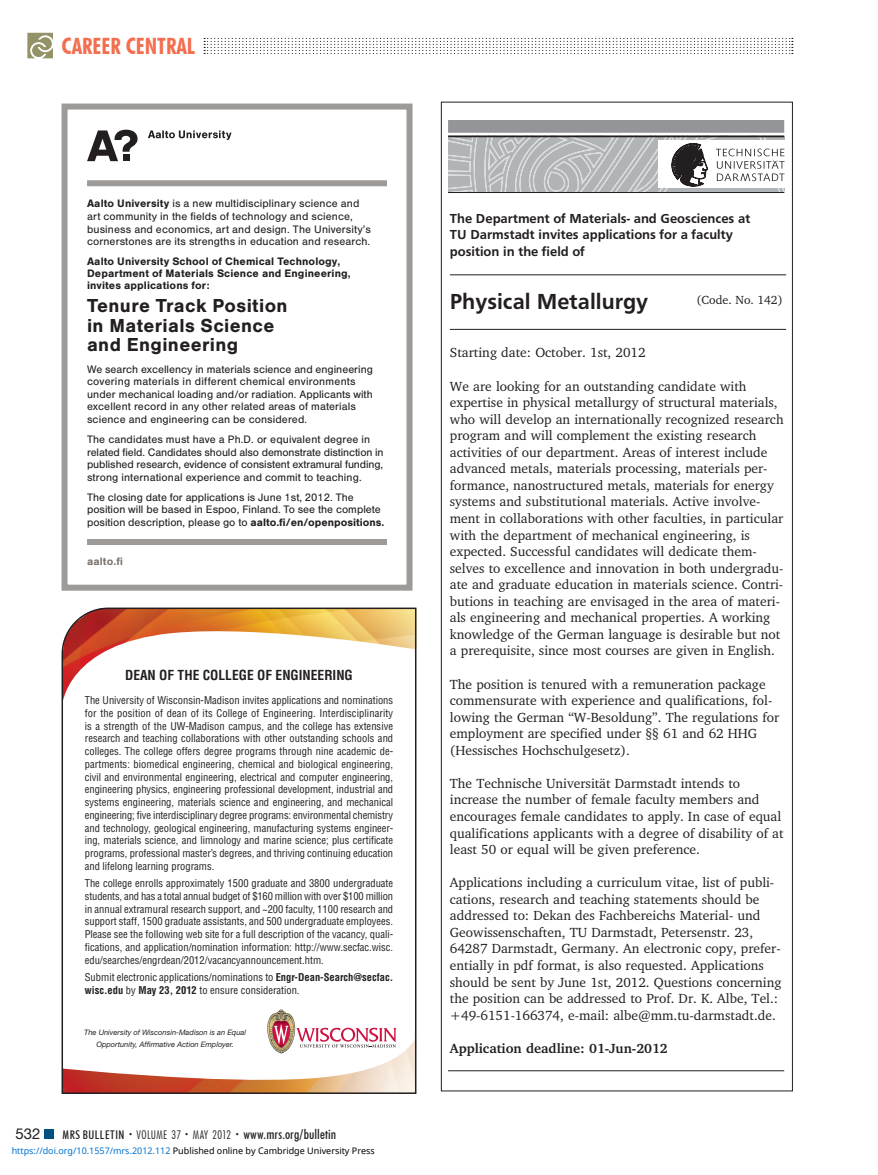
<style>
.page{position:relative;width:878px;height:1175px;background:#fff}
.page>*{position:absolute;margin:0;border:0;box-sizing:border-box;transform-origin:0 0}
.t1{font:500 22.5px "Front Page";color:#231f20}
.t2{font:700 condensed 22.5px "Futura BT";color:#f36e4f}
.t3{font:700 19.5px/19.5px "Nimbus San T";letter-spacing:.02em;color:#231f20}
.t4{font:15px "Helvetica Neue LT Std";color:#231f20}
.t5{font:13.5px/16.5px "Charter BT";color:#231f20}
.t6{font:500 13.5px/16.5px "Front Page";color:#231f20}
.t7{font:500 condensed 13.5px "Futura BT";letter-spacing:.01em;color:#231f20}
.t8{font:700 13.5px "Charter BT";color:#231f20}
.t9{font:700 condensed 13.5px "Helvetica LT Std";color:#231f20}
.t10{font:12px "Charter BT";color:#231f20}
.t11{font:11.25px/12.6px "Nimbus San T";letter-spacing:.01em;color:#231f20}
.t12{font:11.25px/12.6px "Nimbus San T";letter-spacing:-.01em;color:#231f20}
.t13{font:700 11.25px/12px "Nimbus San T";letter-spacing:.01em;color:#231f20}
.t14{font:700 11.25px "Nimbus San T";letter-spacing:.01em;color:#7b736d}
.t15{font:condensed 10.5px/12.8px "Helvetica LT Std";color:#231f20;text-align:justify}
.t16{font:9px "Noto Sans";color:#000}
.t17{font:italic 7.5px/12px "Helvetica Neue LT Std";color:#231f20;text-align:center}
.s1{font-weight:700}
.s2{font-size:12px}
.s3{font-weight:300;font-size:7.5px}
.s4{font-weight:300;font-size:12px}
.s5{color:#0172cf}
</style>
<div class="page">
<div style="left:45px;top:1130px;width:9px;height:8px;background:#005080"></div>
<svg style="left:204px;top:38px;width:588px;height:16px"></svg>
<svg style="left:27px;top:33px;width:26px;height:25px"></svg>
<svg style="left:61px;top:607px;width:356px;height:487px"></svg>
<svg style="left:148px;top:130px;width:83px;height:10px"></svg>
<svg style="left:87px;top:130px;width:50px;height:31px"></svg>
<div style="left:122px;top:154px;width:7px;height:7px;background:#231f20"></div>
<div style="left:62px;top:104px;width:350px;height:486px;border:6px solid #9d9a97"></div>
<div style="left:87px;top:539px;width:300px;height:6px;background:#9d9a97"></div>
<div style="left:87px;top:180px;width:300px;height:6px;background:#9d9a97"></div>
<hr style="left:450px;top:274px;width:336px;height:1px;background:#231f20">
<hr style="left:450px;top:329px;width:336px;height:1px;background:#231f20">
<div style="left:448px;top:120px;width:336px;height:13px;background:#939598"></div>
<hr style="left:448px;top:135px;width:336px;height:2px;background:#231f20">
<svg style="left:448px;top:136px;width:336px;height:140px"></svg>
<hr style="left:448px;top:1070px;width:336px;height:1px;background:#231f20">
<p class="t2" style="left:62px;top:32px;width:135px">CAREER CENTRAL</p>
<p class="t11" style="left:87px;top:198px;width:285px"><span class="s1">Aalto University</span> is a new multidisciplinary science and art community in the fields of technology and science, business and economics, art and design. The University’s cornerstones are its strengths in education and research.</p>
<p class="t13" style="left:87px;top:255px;width:265px">Aalto University School of Chemical Technology,<br>Department of Materials Science and Engineering, invites applications for:</p>
<p class="t3" style="left:87px;top:297px;width:202px">Tenure Track Position in Materials Science and Engineering</p>
<p class="t11" style="left:87px;top:363px;width:287px">We search excellency in materials science and engineering covering materials in different chemical environments under mechanical loading and/or radiation. Applicants with excellent record in any other related areas of materials science and engineering can be considered.</p>
<p class="t12" style="left:87px;top:434px;width:298px">The candidates must have a Ph.D. or equivalent degree in related field. Candidates should also demonstrate distinction in published research, evidence of consistent extramural funding, strong international experience and commit to teaching.</p>
<p class="t11" style="left:87px;top:492px;width:299px">The closing date for applications is June 1st, 2012. The position will be based in Espoo, Finland. To see the complete position description, please go to <span class="s1">aalto.fi/en/openpositions.</span></p>
<p class="t14" style="left:87px;top:557px;width:37px">aalto.fi</p>
<p class="t9" style="left:125px;top:671px;width:229px">DEAN OF THE COLLEGE OF ENGINEERING</p>
<p class="t15" style="left:85px;top:695px;width:310px">The University of Wisconsin-Madison invites applications and nominations for the position of dean of its College of Engineering. Interdisciplinarity is a strength of the UW-Madison campus, and the college has extensive research and teaching collaborations with other outstanding schools and colleges. The college offers degree programs through nine academic de&shy;partments: biomedical engineering, chemical and biological engineering, civil and environmental engineering, electrical and computer engineering, engineering physics, engineering professional development, industrial and systems engineering, materials science and engineering, and mechanical engineering; five interdisciplinary degree programs: environmental chemistry and technology, geological engineering, manufacturing systems engineer&shy;ing, materials science, and limnology and marine science; plus certificate programs, professional master’s degrees, and thriving continuing education and lifelong learning programs.</p>
<p class="t15" style="left:85px;top:878px;width:310px">The college enrolls approximately 1500 graduate and 3800 undergraduate students, and has a total annual budget of $160 million with over $100 million in annual extramural research support, and ~200 faculty, 1100 research and support staff, 1500 graduate assistants, and 500 undergraduate employees.<br>Please see the following web site for a full description of the vacancy, quali&shy;fications, and application/nomination information: http://www.secfac.wisc. edu/searches/engrdean/2012/vacancyannouncement.htm.</p>
<p class="t15" style="left:85px;top:972px;width:310px">Submit electronic applications/nominations to <span class="s1">Engr-Dean-Search@secfac. wisc.edu</span> by <span class="s1">May 23, 2012</span> to ensure consideration.</p>
<p class="t17" style="left:84px;top:1027px;width:163px">The University of Wisconsin-Madison is an Equal<br>Opportunity, Affirmative Action Employer.</p>
<p class="t4" style="left:15px;top:1128px;width:27px">532</p>
<p class="t7" style="left:62px;top:1126px;width:275px"><span class="s2">MRS BULLETIN</span> <span class="s3">•</span> <span class="s4">VOLUME 37</span> <span class="s3">•</span> <span class="s4">MAY 2012</span> <span class="s3">•</span> www.mrs.org/bulletin</p>
<p class="t16" style="left:12px;top:1143px;width:364px"><span class="s5">https://doi.org/10.1557/mrs.2012.112</span> Published online by Cambridge University Press</p>
<p class="t6" style="left:450px;top:210px;width:302px">The Department of Materials- and Geosciences at<br>TU Darmstadt invites applications for a faculty position in the field of</p>
<p class="t1" style="left:450px;top:290px;width:200px">Physical Metallurgy</p>
<p class="t10" style="left:696px;top:294px;width:88px">(Code. No. 142)</p>
<p class="t5" style="left:450px;top:345px;width:197px">Starting date: October. 1st, 2012</p>
<p class="t5" style="left:450px;top:378px;width:335px">We are looking for an outstanding candidate with expertise in physical metallurgy of structural materials, who will develop an internationally recognized research program and will complement the existing research activities of our department. Areas of interest include advanced metals, materials processing, materials per&shy;formance, nanostructured metals, materials for energy systems and substitutional materials. Active involve&shy;ment in collaborations with other faculties, in particular with the department of mechanical engineering, is expected. Successful candidates will dedicate them&shy;selves to excellence and innovation in both undergradu&shy;ate and graduate education in materials science. Contri&shy;butions in teaching are envisaged in the area of materi&shy;als engineering and mechanical properties. A working knowledge of the German language is desirable but not a prerequisite, since most courses are given in English.</p>
<p class="t5" style="left:450px;top:676px;width:331px">The position is tenured with a remuneration package commensurate with experience and qualifications, fol&shy;lowing the German “W-Besoldung”. The regulations for employment are specified under §§ 61 and 62 HHG (Hessisches Hochschulgesetz).</p>
<p class="t5" style="left:450px;top:775px;width:335px">The Technische Universität Darmstadt intends to increase the number of female faculty members and encourages female candidates to apply. In case of equal qualifications applicants with a degree of disability of at least 50 or equal will be given preference.</p>
<p class="t5" style="left:450px;top:875px;width:333px">Applications including a curriculum vitae, list of publi&shy;cations, research and teaching statements should be addressed to: Dekan des Fachbereichs Material- und Geowissenschaften, TU Darmstadt, Petersenstr. 23, 64287 Darmstadt, Germany. An electronic copy, prefer&shy;entially in pdf format, is also requested. Applications should be sent by June 1st, 2012. Questions concerning the position can be addressed to Prof. Dr. K. Albe, Tel.: +49-6151-166374, e-mail: albe@mm.tu-darmstadt.de.</p>
<p class="t8" style="left:450px;top:1040px;width:219px">Application deadline: 01-Jun-2012</p>
</div>
